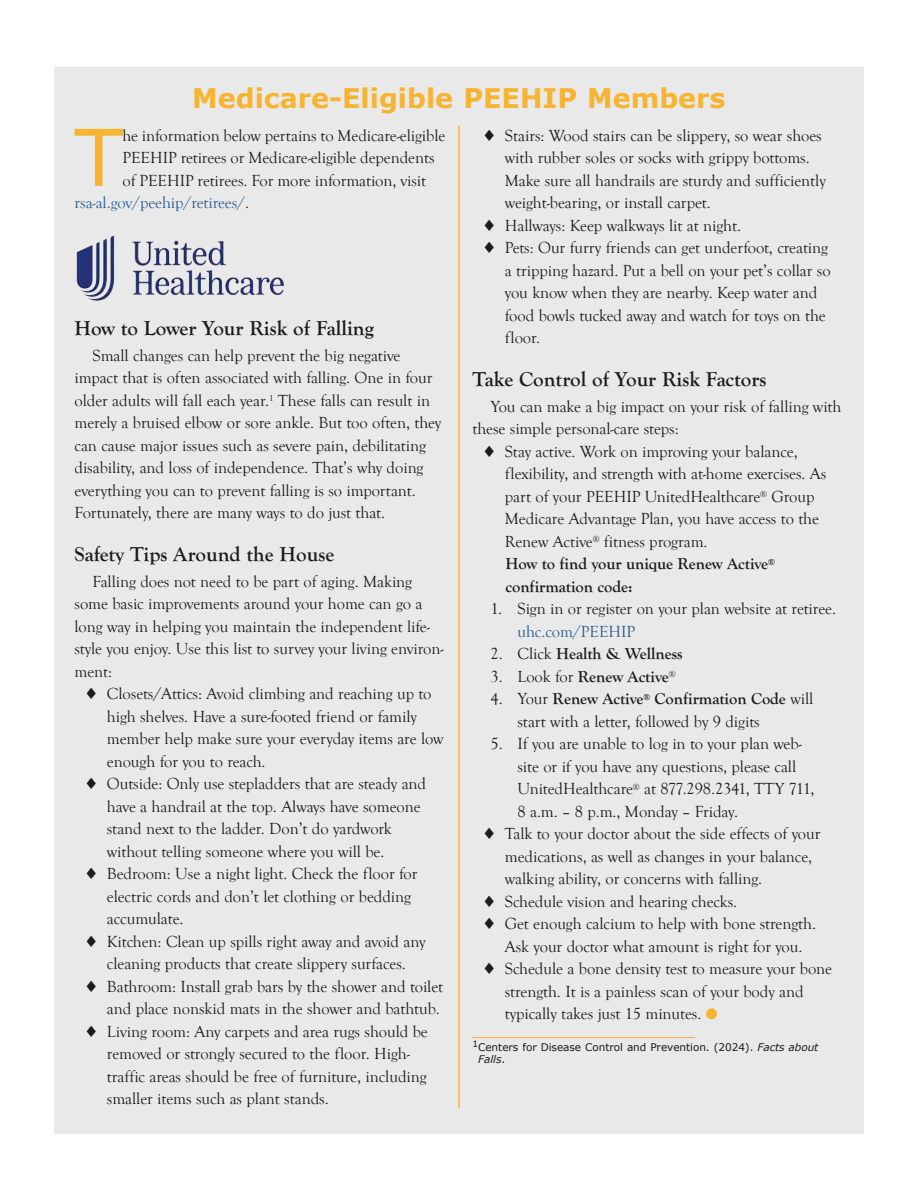
<style>
.page{position:relative;width:918px;height:1188px;background:#fff}
.page>*{position:absolute;margin:0;border:0;box-sizing:border-box;transform-origin:0 0}
.t1{font:78.45px "Verdana";color:#f7b431}
.t2{font:700 27px "Verdana";color:#f7b431}
.t3{font:700 21px "Goudy Old Style T";color:#1d1c1a}
.t4{font:16.5px/22.5px "Goudy Old Style T";letter-spacing:-.005em;color:#1d1c1a}
.t5{font:700 16.5px "Goudy Old Style T";letter-spacing:-.005em;color:#1d1c1a}
.t6{font:16.5px "Goudy Old Style T";letter-spacing:-.005em;color:#2c5c8d}
.t7{font:10.5px/12px "Verdana";letter-spacing:-.005em;color:#1d1c1a}
.s1{color:#1d1c1a}
.s2{font-weight:400}
.s3{font-weight:700}
.s4{color:#f7b431}
.s5{font-style:italic}
</style>
<div class="page">
<div style="left:54px;top:68px;width:810px;height:1066px;background:#e9e9e9"></div>
<img style="left:76px;top:235px;width:208px;height:66px">
<hr style="left:472px;top:1037px;width:223px;height:1px;background:#f7b431">
<hr style="left:459px;top:126px;width:1px;height:982px;background:#f7b431">
<h2 class="t2" style="left:192px;top:79px;width:535px">Medicare-Eligible PEEHIP Members</h2>
<h1 class="t1" style="left:75px;top:107px;width:50px">T</h1>
<p class="t4" style="left:122px;top:125px;width:325px">he information below pertains to Medicare-eligible</p>
<p class="t4" style="left:122px;top:147px;width:314px">PEEHIP retirees or Medicare-eligible dependents</p>
<p class="t4" style="left:122px;top:170px;width:305px">of PEEHIP retirees. For more information, visit</p>
<p class="t6" style="left:75px;top:194px;width:176px">rsa-al.gov/peehip/retirees/<span class="s1">.</span></p>
<p class="t3" style="left:75px;top:316px;width:301px">How to Lower Your Risk of Falling</p>
<p class="t4" style="left:75px;top:344px;width:368px;text-indent:18px">Small changes can help prevent the big negative impact that is often associated with falling. One in four older adults will fall each year.<sup>1</sup> These falls can result in merely a bruised elbow or sore ankle. But too often, they can cause major issues such as severe pain, debilitating disability, and loss of independence. That’s why doing everything you can to prevent falling is so important.<br>Fortunately, there are many ways to do just that.</p>
<p class="t3" style="left:75px;top:542px;width:261px">Safety Tips Around the House</p>
<p class="t4" style="left:75px;top:570px;width:371px;text-indent:18px">Falling does not need to be part of aging. Making some basic improvements around your home can go a long way in helping you maintain the independent life&shy;style you enjoy. Use this list to survey your living environ&shy;ment:</p>
<p class="t4" style="left:85px;top:683px;width:348px">♦ Closets/Attics: Avoid climbing and reaching up to</p>
<p class="t4" style="left:107px;top:705px;width:312px">high shelves. Have a sure-footed friend or family</p>
<p class="t4" style="left:107px;top:728px;width:338px">member help make sure your everyday items are low</p>
<p class="t4" style="left:107px;top:750px;width:160px">enough for you to reach.</p>
<p class="t4" style="left:85px;top:773px;width:342px">♦ Outside: Only use stepladders that are steady and</p>
<p class="t4" style="left:107px;top:795px;width:315px">have a handrail at the top. Always have someone</p>
<p class="t4" style="left:107px;top:818px;width:287px">stand next to the ladder. Don’t do yardwork</p>
<p class="t4" style="left:107px;top:840px;width:279px">without telling someone where you will be.</p>
<p class="t4" style="left:85px;top:863px;width:334px">♦ Bedroom: Use a night light. Check the floor for</p>
<p class="t4" style="left:107px;top:885px;width:306px">electric cords and don’t let clothing or bedding</p>
<p class="t4" style="left:107px;top:908px;width:78px">accumulate.</p>
<p class="t4" style="left:85px;top:930px;width:342px">♦ Kitchen: Clean up spills right away and avoid any</p>
<p class="t4" style="left:107px;top:953px;width:301px">cleaning products that create slippery surfaces.</p>
<p class="t4" style="left:85px;top:975px;width:359px">♦ Bathroom: Install grab bars by the shower and toilet</p>
<p class="t4" style="left:107px;top:998px;width:335px">and place nonskid mats in the shower and bathtub.</p>
<p class="t4" style="left:85px;top:1020px;width:344px">♦ Living room: Any carpets and area rugs should be</p>
<p class="t4" style="left:107px;top:1043px;width:304px">removed or strongly secured to the floor. High-</p>
<p class="t4" style="left:107px;top:1065px;width:321px">traffic areas should be free of furniture, including</p>
<p class="t4" style="left:107px;top:1088px;width:223px">smaller items such as plant stands.</p>
<p class="t4" style="left:483px;top:125px;width:340px">♦ Stairs: Wood stairs can be slippery, so wear shoes</p>
<p class="t4" style="left:505px;top:147px;width:306px">with rubber soles or socks with grippy bottoms.</p>
<p class="t4" style="left:505px;top:170px;width:322px">Make sure all handrails are sturdy and sufficiently</p>
<p class="t4" style="left:505px;top:192px;width:207px">weight-bearing, or install carpet.</p>
<p class="t4" style="left:483px;top:215px;width:259px">♦ Hallways: Keep walkways lit at night.</p>
<p class="t4" style="left:483px;top:237px;width:346px">♦ Pets: Our furry friends can get underfoot, creating</p>
<p class="t4" style="left:505px;top:260px;width:327px">a tripping hazard. Put a bell on your pet’s collar so</p>
<p class="t4" style="left:505px;top:282px;width:314px">you know when they are nearby. Keep water and</p>
<p class="t4" style="left:505px;top:305px;width:322px">food bowls tucked away and watch for toys on the</p>
<p class="t4" style="left:505px;top:327px;width:37px">floor.</p>
<p class="t3" style="left:472px;top:367px;width:296px">Take Control of Your Risk Factors</p>
<p class="t4" style="left:490px;top:395px;width:352px">You can make a big impact on your risk of falling with</p>
<p class="t4" style="left:472px;top:418px;width:208px">these simple personal-care steps:</p>
<p class="t4" style="left:483px;top:440px;width:316px">♦ Stay active. Work on improving your balance,</p>
<p class="t4" style="left:505px;top:463px;width:323px">flexibility, and strength with at-home exercises. As</p>
<p class="t4" style="left:505px;top:485px;width:311px">part of your PEEHIP UnitedHealthcare<sup>®</sup> Group</p>
<p class="t4" style="left:505px;top:508px;width:316px">Medicare Advantage Plan, you have access to the</p>
<p class="t4" style="left:505px;top:530px;width:204px">Renew Active<sup>®</sup> fitness program.</p>
<p class="t5" style="left:506px;top:555px;width:271px">How to find your unique Renew Active<sup>®</sup></p>
<p class="t5" style="left:506px;top:577px;width:128px">confirmation code:</p>
<p class="t4" style="left:490px;top:598px;width:347px">1. Sign in or register on your plan website at retiree.</p>
<p class="t6" style="left:517px;top:622px;width:119px">uhc.com/PEEHIP</p>
<p class="t5" style="left:491px;top:645px;width:194px"><span class="s2">2. Click</span> Health &amp; Wellness</p>
<p class="t5" style="left:491px;top:667px;width:187px"><span class="s2">3. Look for</span> Renew Active<sup>®</sup></p>
<p class="t4" style="left:517px;top:688px;width:297px;text-indent:-27px">4. Your <span class="s3">Renew Active</span><sup>®</sup> <span class="s3">Confirmation Code</span> will start with a letter, followed by 9 digits</p>
<p class="t4" style="left:491px;top:733px;width:313px">5. If you are unable to log in to your plan web-</p>
<p class="t4" style="left:517px;top:755px;width:280px">site or if you have any questions, please call</p>
<p class="t4" style="left:517px;top:778px;width:299px">UnitedHealthcare<sup>®</sup> at 877.298.2341, TTY 711,</p>
<p class="t4" style="left:517px;top:800px;width:222px">8 a.m. – 8 p.m., Monday – Friday.</p>
<p class="t4" style="left:483px;top:823px;width:339px">♦ Talk to your doctor about the side effects of your</p>
<p class="t4" style="left:505px;top:845px;width:309px">medications, as well as changes in your balance,</p>
<p class="t4" style="left:505px;top:868px;width:259px">walking ability, or concerns with falling.</p>
<p class="t4" style="left:483px;top:890px;width:255px">♦ Schedule vision and hearing checks.</p>
<p class="t4" style="left:483px;top:913px;width:334px">♦ Get enough calcium to help with bone strength.</p>
<p class="t4" style="left:505px;top:935px;width:299px">Ask your doctor what amount is right for you.</p>
<p class="t4" style="left:483px;top:958px;width:350px">♦ Schedule a bone density test to measure your bone</p>
<p class="t4" style="left:505px;top:980px;width:300px">strength. It is a painless scan of your body and</p>
<p class="t4" style="left:505px;top:1003px;width:214px">typically takes just 15 minutes. <span class="s4">●</span></p>
<p class="t7" style="left:478px;top:1042px;width:342px;text-indent:-6px"><sup>1</sup>Centers for Disease Control and Prevention. (2024). <span class="s5">Facts about<br>Falls</span>.</p>
</div>
